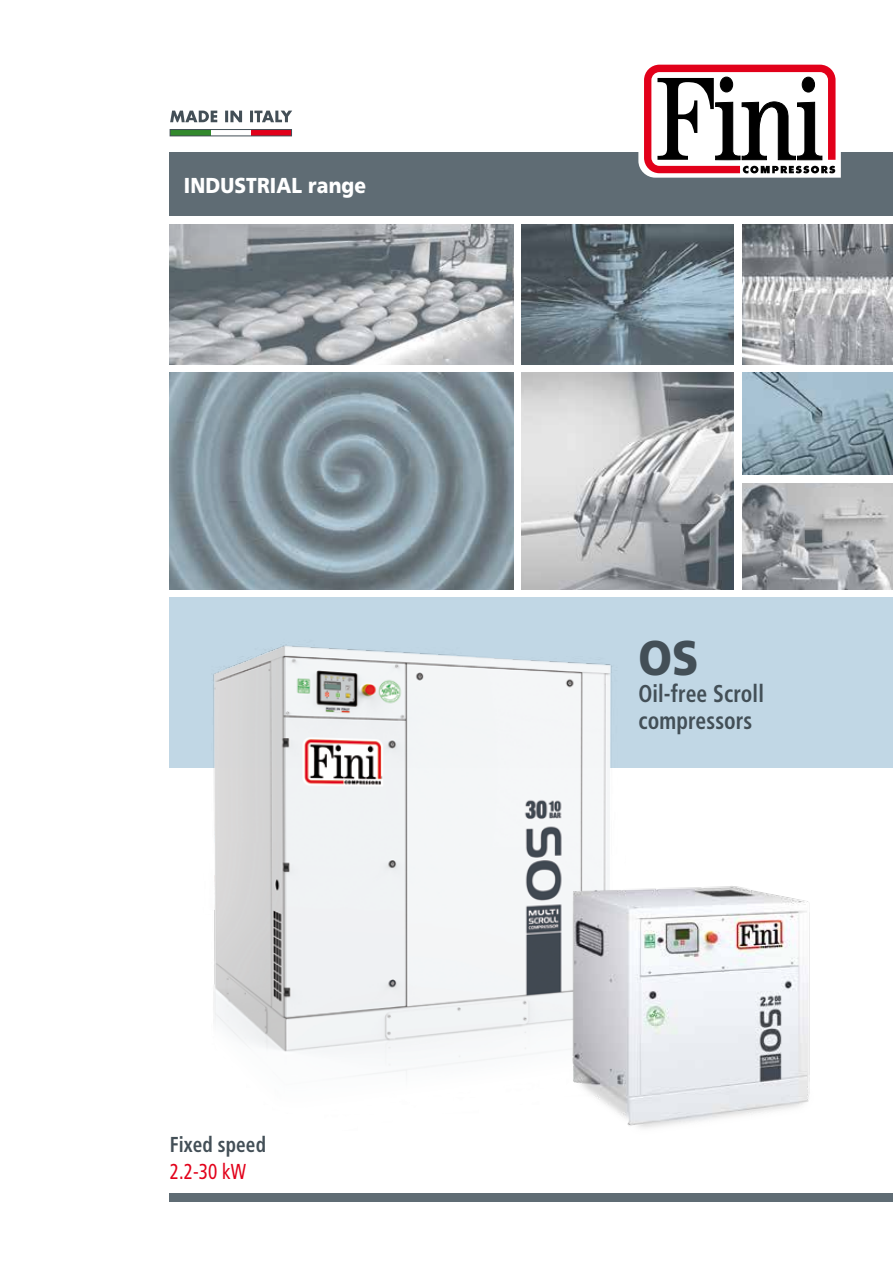
<style>
.page{position:relative;width:893px;height:1263px;background:#fff}
.page>*{position:absolute;margin:0;border:0;box-sizing:border-box;transform-origin:0 0}
.t1{font:900 48.6px "Frutiger LT Std";color:#434f57;scale:.89 1}
.t2{font:700 condensed 24.3px/27px "Frutiger LT Std";letter-spacing:.005em;color:#434f57;scale:.89 1}
.t3{font:900 21.6px "Frutiger LT Std";letter-spacing:.005em;color:#fff;scale:.89 1}
.t4{font:700 condensed 21.6px "Frutiger LT Std";letter-spacing:.005em;color:#434f57;scale:.89 1}
.t5{font:condensed 21.6px "Frutiger LT Std";color:#e2001a;scale:.89 1}
</style>
<div class="page">
<div style="left:251px;top:130px;width:41px;height:6px;background:#e2001a"></div>
<div style="left:170px;top:130px;width:41px;height:6px;background:#32892d"></div>
<div style="left:170px;top:129px;width:122px;height:7px;border:1px solid #434f57"></div>
<svg style="left:170px;top:111px;width:122px;height:11px"></svg>
<div style="left:170px;top:1193px;width:723px;height:9px;background:#5f6c74"></div>
<div style="left:170px;top:598px;width:723px;height:170px;background:#c1d7e5"></div>
<div style="left:170px;top:152px;width:723px;height:64px;background:#5f6c74"></div>
<svg style="left:638px;top:64px;width:203px;height:114px"></svg>
<img style="left:170px;top:224px;width:343px;height:140px">
<img style="left:170px;top:373px;width:343px;height:216px">
<img style="left:742px;top:483px;width:151px;height:106px">
<img style="left:522px;top:373px;width:212px;height:216px">
<img style="left:522px;top:224px;width:212px;height:140px">
<img style="left:742px;top:373px;width:151px;height:102px">
<img style="left:742px;top:224px;width:151px;height:140px">
<img style="left:213px;top:644px;width:399px;height:431px">
<img style="left:557px;top:862px;width:253px;height:266px">
<p class="t3" style="left:184px;top:172px;width:206px">INDUSTRIAL range</p>
<p class="t4" style="left:170px;top:1132px;width:110px">Fixed speed</p>
<p class="t5" style="left:170px;top:1159px;width:87px">2.2-30 kW</p>
<h1 class="t1" style="left:638px;top:629px;width:69px">OS</h1>
<p class="t2" style="left:638px;top:680px;width:143px">Oil-free Scroll compressors</p>
</div>
